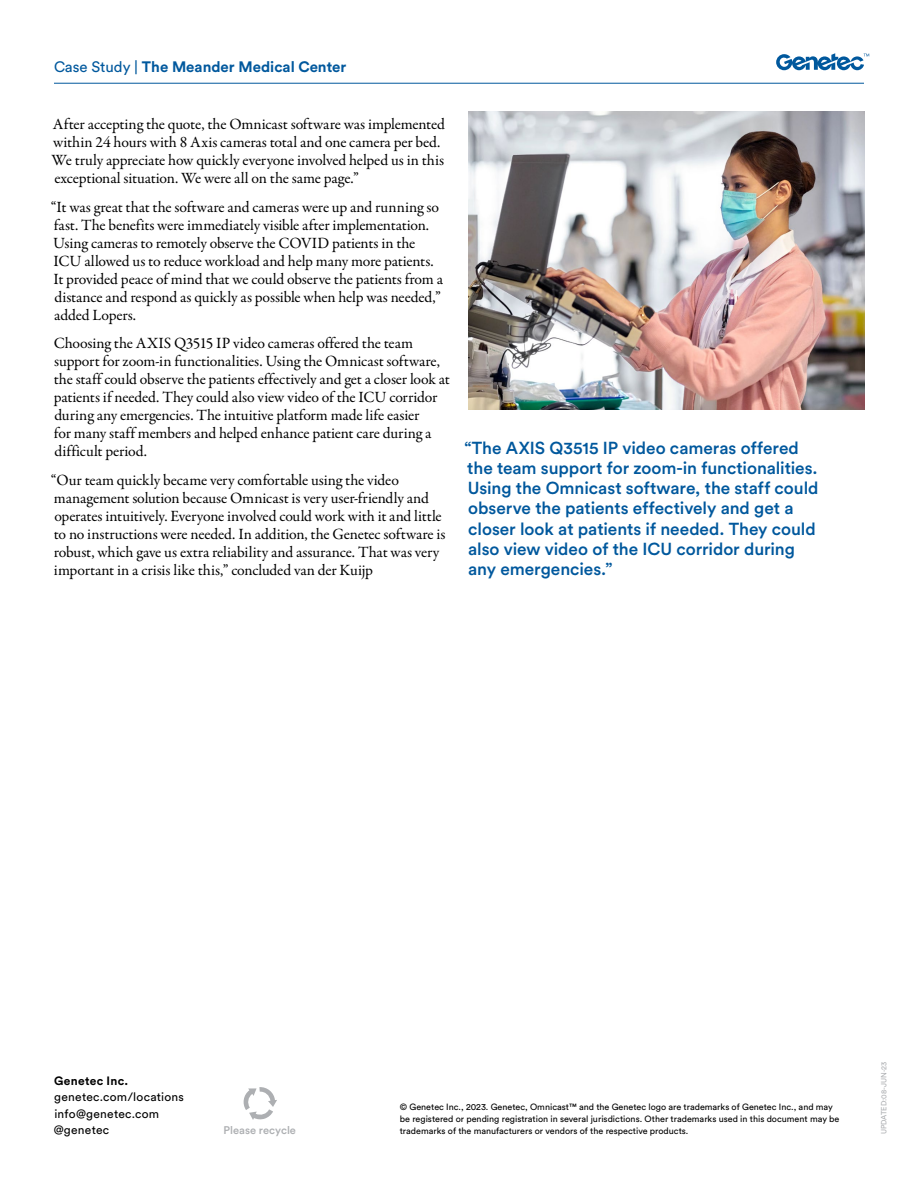
<style>
.page{position:relative;width:918px;height:1188px;background:#fff}
.page>*{position:absolute;margin:0;border:0;box-sizing:border-box;transform-origin:0 0}
.t1{font:500 17.25px/20.2px "Circular Pro";letter-spacing:-.005em;color:#00589d}
.t2{font:15.75px/18px "Garamond Premr Pro";letter-spacing:-.01em;color:#000}
.t3{font:700 15px "Circular Pro";color:#00589d}
.t4{font:12px/16.5px "Circular Pro";letter-spacing:.02em;color:#000}
.t5{font:700 12px "Circular Pro";letter-spacing:.025em;color:#000}
.t6{font:500 10.95px "Circular Pro";letter-spacing:.005em;color:#adafb2}
.t7{font:9px/12px "Circular Pro";color:#000}
.t8{font:7.5px "Circular Pro";color:#adafb2}
.s1{font-weight:400}
</style>
<div class="page">
<hr style="left:54px;top:83px;width:810px;height:1px;background:#00589d">
<svg style="left:776px;top:53px;width:93px;height:17px"></svg>
<img style="left:469px;top:111px;width:396px;height:299px">
<svg style="left:243px;top:1087px;width:34px;height:33px"></svg>
<p class="t3" style="left:54px;top:56px;width:294px"><span class="s1">Case Study |</span> The Meander Medical Center</p>
<p class="t2" style="left:52px;top:115px;width:395px">After accepting the quote, the Omnicast software was implemented within 24 hours with 8 Axis cameras total and one camera per bed.<br>We truly appreciate how quickly everyone involved helped us in this exceptional situation. We were all on the same page.”</p>
<p class="t2" style="left:51px;top:198px;width:394px">“It was great that the software and cameras were up and running so fast. The benefits were immediately visible after implementation.<br>Using cameras to remotely observe the COVID patients in the ICU allowed us to reduce workload and help many more patients.<br>It provided peace of mind that we could observe the patients from a distance and respond as quickly as possible when help was needed,” added Lopers.</p>
<p class="t2" style="left:54px;top:335px;width:398px">Choosing the AXIS Q3515 IP video cameras offered the team support for zoom-in functionalities. Using the Omnicast software, the staff could observe the patients effectively and get a closer look at patients if needed. They could also view video of the ICU corridor during any emergencies. The intuitive platform made life easier<br>for many staff members and helped enhance patient care during a difficult period.</p>
<p class="t2" style="left:51px;top:472px;width:396px">“Our team quickly became very comfortable using the video management solution because Omnicast is very user-friendly and operates intuitively. Everyone involved could work with it and little to no instructions were needed. In addition, the Genetec software is robust, which gave us extra reliability and assurance. That was very important in a crisis like this,” concluded van der Kuijp</p>
<p class="t1" style="left:465px;top:437px;width:356px">“The AXIS Q3515 IP video cameras offered the team support for zoom-in functionalities.<br>Using the Omnicast software, the staff could observe the patients effectively and get a closer look at patients if needed. They could also view video of the ICU corridor during any emergencies.”</p>
<p class="t5" style="left:54px;top:1072px;width:76px">Genetec Inc.</p>
<p class="t4" style="left:54px;top:1088px;width:132px">genetec.com/locations info@genetec.com @genetec</p>
<p class="t7" style="left:400px;top:1101px;width:441px">© Genetec Inc., 2023. Genetec, Omnicast™ and the Genetec logo are trademarks of Genetec Inc., and may be registered or pending registration in several jurisdictions. Other trademarks used in this document may be</p>
<p class="t6" style="left:223px;top:1123px;width:74px">Please recycle</p>
<p class="t7" style="left:400px;top:1125px;width:290px">trademarks of the manufacturers or vendors of the respective products.</p>
<p class="t8" style="left:879px;top:1134px;width:74px;rotate:-90deg">UPDATED:08-JUN-23</p>
</div>
